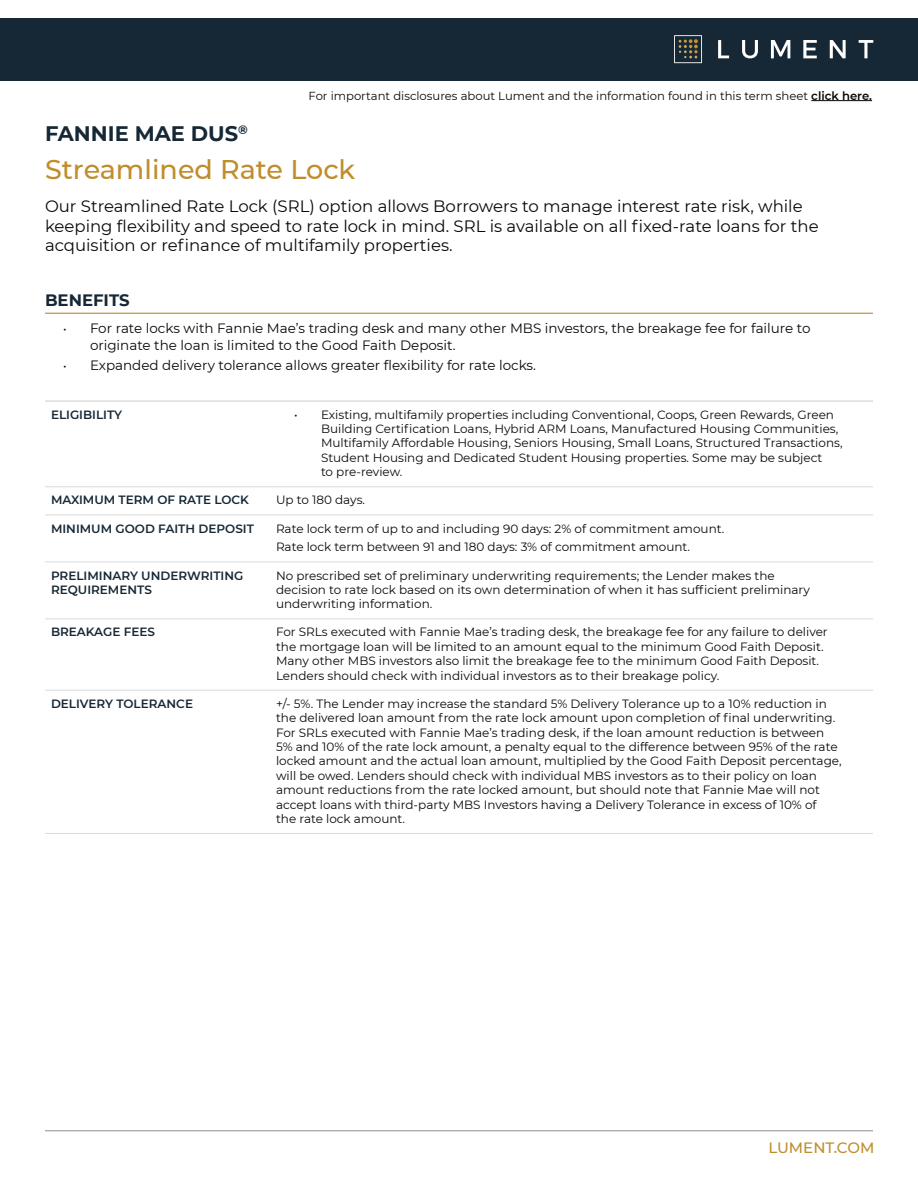
<style>
.page{position:relative;width:918px;height:1188px;background:#fff}
.page>*{position:absolute;margin:0;border:0;box-sizing:border-box;transform-origin:0 0}
.t1{font:500 27px "Montserrat";color:#bf8d2c}
.t2{font:700 21px "Montserrat";color:#162835}
.t3{font:16.5px/19.8px "Montserrat";color:#0a0807}
.t4{font:700 16.5px "Montserrat";color:#162835}
.t5{font:500 15px "Montserrat";color:#bf8d2c}
.t6{font:13.5px/16.2px "Montserrat";color:#0a0807}
.t7{font:12px/14.4px "Montserrat";color:#0a0807}
.t8{font:600 12px/14.4px "Montserrat";color:#162835}
.t9{font:11.7px "Montserrat";color:#0a0807}
.s1{font-weight:600}
.s2{font-size:12px}
</style>
<div class="page">
<div style="left:0;top:18px;width:918px;height:63px;background:#162835"></div>
<svg style="left:674px;top:35px;width:28px;height:28px"></svg>
<svg style="left:718px;top:40px;width:11px;height:18px"></svg>
<svg style="left:742px;top:40px;width:16px;height:18px"></svg>
<svg style="left:771px;top:40px;width:19px;height:18px"></svg>
<svg style="left:830px;top:40px;width:16px;height:18px"></svg>
<svg style="left:859px;top:40px;width:14px;height:18px"></svg>
<svg style="left:803px;top:40px;width:14px;height:18px"></svg>
<hr style="left:45px;top:1130px;width:828px;height:1px;background:#9a9a9c">
<hr style="left:45px;top:313px;width:828px;height:1px;background:#bf8d2c">
<hr style="left:45px;top:562px;width:225px;height:1px;background:#dcdbdc">
<hr style="left:270px;top:562px;width:603px;height:1px;background:#dcdbdc">
<hr style="left:45px;top:618px;width:225px;height:1px;background:#dcdbdc">
<hr style="left:270px;top:618px;width:603px;height:1px;background:#dcdbdc">
<hr style="left:45px;top:690px;width:225px;height:1px;background:#dcdbdc">
<hr style="left:270px;top:690px;width:603px;height:1px;background:#dcdbdc">
<hr style="left:45px;top:833px;width:225px;height:1px;background:#dcdbdc">
<hr style="left:270px;top:833px;width:603px;height:1px;background:#dcdbdc">
<hr style="left:45px;top:486px;width:225px;height:1px;background:#dcdbdc">
<hr style="left:270px;top:486px;width:603px;height:1px;background:#dcdbdc">
<hr style="left:45px;top:515px;width:225px;height:1px;background:#dcdbdc">
<hr style="left:270px;top:515px;width:603px;height:1px;background:#dcdbdc">
<hr style="left:45px;top:400px;width:225px;height:2px;background:#d2d2d2">
<hr style="left:270px;top:400px;width:603px;height:2px;background:#d2d2d2">
<hr style="left:811px;top:100px;width:61px;height:1px;background:#0a0807">
<p class="t9" style="left:309px;top:88px;width:565px">For important disclosures about Lument and the information found in this term sheet <span class="s1">click here.</span></p>
<h2 class="t2" style="left:45px;top:118px;width:204px">FANNIE MAE DUS<sup>®</sup></h2>
<h1 class="t1" style="left:45px;top:150px;width:312px">Streamlined Rate Lock</h1>
<p class="t3" style="left:45px;top:196px;width:775px">Our Streamlined Rate Lock (SRL) option allows Borrowers to manage interest rate risk, while keeping flexibility and speed to rate lock in mind. SRL is available on all fixed-rate loans for the acquisition or refinance of multifamily properties.</p>
<h3 class="t4" style="left:45px;top:288px;width:86px">BENEFITS</h3>
<p class="t6" style="left:90px;top:320px;width:722px;text-indent:-27px"><span class="s2">•</span> For rate locks with Fannie Mae’s trading desk and many other MBS investors, the breakage fee for failure to originate the loan is limited to the Good Faith Deposit.</p>
<p class="t6" style="left:63px;top:357px;width:475px"><span class="s2">•</span> Expanded delivery tolerance allows greater flexibility for rate locks.</p>
<p class="t8" style="left:51px;top:407px;width:73px">ELIGIBILITY</p>
<p class="t7" style="left:321px;top:407px;width:523px;text-indent:-27px">• Existing, multifamily properties including Conventional, Coops, Green Rewards, Green Building Certification Loans, Hybrid ARM Loans, Manufactured Housing Communities, Multifamily Affordable Housing, Seniors Housing, Small Loans, Structured Transactions, Student Housing and Dedicated Student Housing properties. Some may be subject<br>to pre-review.</p>
<p class="t8" style="left:51px;top:492px;width:199px">MAXIMUM TERM OF RATE LOCK</p>
<p class="t7" style="left:276px;top:493px;width:91px">Up to 180 days.</p>
<p class="t8" style="left:51px;top:521px;width:204px">MINIMUM GOOD FAITH DEPOSIT</p>
<p class="t7" style="left:276px;top:518px;width:450px;line-height:18.9px">Rate lock term of up to and including 90 days: 2% of commitment amount.<br>Rate lock term between 91 and 180 days: 3% of commitment amount.</p>
<p class="t8" style="left:51px;top:568px;width:194px">PRELIMINARY UNDERWRITING<br>REQUIREMENTS</p>
<p class="t7" style="left:276px;top:568px;width:536px">No prescribed set of preliminary underwriting requirements; the Lender makes the decision to rate lock based on its own determination of when it has sufficient preliminary underwriting information.</p>
<p class="t8" style="left:51px;top:624px;width:106px">BREAKAGE FEES</p>
<p class="t7" style="left:276px;top:625px;width:553px">For SRLs executed with Fannie Mae’s trading desk, the breakage fee for any failure to deliver the mortgage loan will be limited to an amount equal to the minimum Good Faith Deposit.<br>Many other MBS investors also limit the breakage fee to the minimum Good Faith Deposit.<br>Lenders should check with individual investors as to their breakage policy.</p>
<p class="t8" style="left:51px;top:696px;width:144px">DELIVERY TOLERANCE</p>
<p class="t7" style="left:276px;top:696px;width:567px">+/- 5%. The Lender may increase the standard 5% Delivery Tolerance up to a 10% reduction in the delivered loan amount from the rate lock amount upon completion of final underwriting.<br>For SRLs executed with Fannie Mae’s trading desk, if the loan amount reduction is between 5% and 10% of the rate lock amount, a penalty equal to the difference between 95% of the rate locked amount and the actual loan amount, multiplied by the Good Faith Deposit percentage, will be owed. Lenders should check with individual MBS investors as to their policy on loan amount reductions from the rate locked amount, but should note that Fannie Mae will not accept loans with third-party MBS Investors having a Delivery Tolerance in excess of 10% of<br>the rate lock amount.</p>
<p class="t5" style="left:768px;top:1137px;width:108px">LUMENT.COM</p>
</div>
